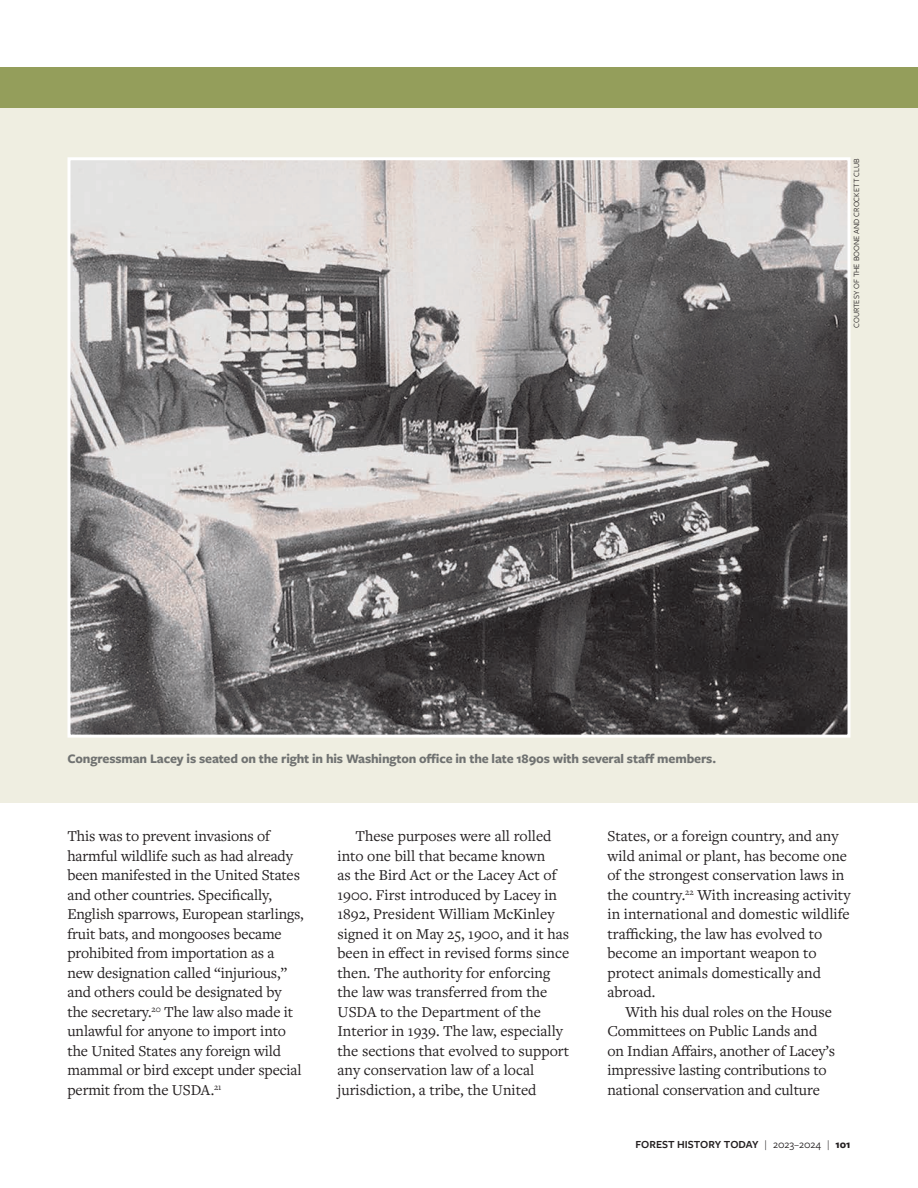
<style>
.page{position:relative;width:918px;height:1188px;background:#fff}
.page>*{position:absolute;margin:0;border:0;box-sizing:border-box;transform-origin:0 0}
.main_body_indented{font:15.75px/19.5px "Freight Text Pro";color:#231f20}
.gray_caption{font:700 13.5px "Freight Sans Pro";letter-spacing:-.01em;color:#707271}
.t1{font:600 11.25px "Freight Sans Pro";letter-spacing:-.005em;color:#231f20}
.Photo_Credit{font:8.25px "Freight Sans Pro";color:#231f20}
.s1{font-family:"Freight Text Pro";font-weight:400}
.s2{font-weight:400}
.s3{font-weight:700}
</style>
<div class="page">
<div style="left:0;top:68px;width:918px;height:40px;background:#949e5b"></div>
<div style="left:0;top:108px;width:918px;height:694px;background:#efeee1"></div>
<img style="left:72px;top:161px;width:774px;height:573px">
<div style="left:68px;top:157px;width:782px;height:581px;border:3px solid #fff"></div>
<p class="Photo_Credit" style="left:851px;top:328px;width:171px;rotate:-90deg">COURTESY OF THE BOONE AND CROCKETT CLUB</p>
<p class="gray_caption" style="left:68px;top:750px;width:650px">Congressman Lacey is seated on the right in his Washington office in the late 1890s with several staff members.</p>
<p class="main_body_indented" style="left:68px;top:826px;width:238px">This was to prevent invasions of harmful wildlife such as had already been manifested in the United States and other countries. Specifically, English sparrows, European starlings, fruit bats, and mongooses became prohibited from importation as a new designation called “injurious,” and others could be designated by the secretary.<sup>20</sup> The law also made it unlawful for anyone to import into the United States any foreign wild mammal or bird except under special permit from the USDA.<sup>21</sup></p>
<p class="main_body_indented" style="left:337px;top:826px;width:233px;text-indent:18px">These purposes were all rolled into one bill that became known<br>as the Bird Act or the Lacey Act of 1900. First introduced by Lacey in 1892, President William McKinley signed it on May 25, 1900, and it has been in effect in revised forms since then. The authority for enforcing the law was transferred from the USDA to the Department of the Interior in 1939. The law, especially the sections that evolved to support any conservation law of a local jurisdiction, a tribe, the United</p>
<p class="main_body_indented" style="left:608px;top:826px;width:245px">States, or a foreign country, and any wild animal or plant, has become one of the strongest conservation laws in the country.<sup>22</sup> With increasing activity in international and domestic wildlife trafficking, the law has evolved to become an important weapon to protect animals domestically and abroad.</p>
<p class="main_body_indented" style="left:608px;top:1002px;width:229px;text-indent:18px">With his dual roles on the House Committees on Public Lands and on Indian Affairs, another of Lacey’s impressive lasting contributions to national conservation and culture</p>
<p class="t1" style="left:636px;top:1136px;width:216px">FOREST HISTORY TODAY <span class="s1">|</span> <span class="s2">2023–2024</span> <span class="s1">|</span> <span class="s3">101</span></p>
</div>
